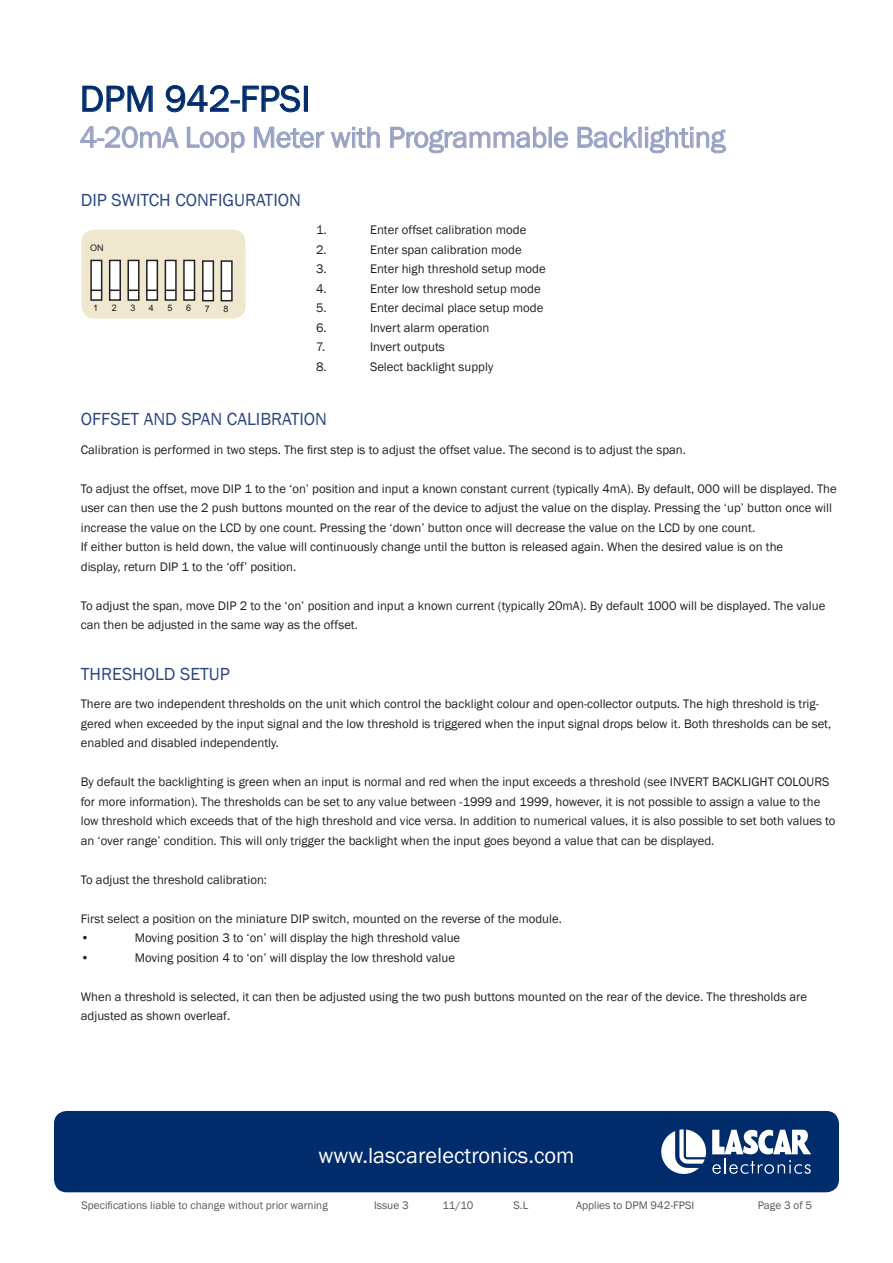
<style>
.page{position:relative;width:893px;height:1263px;background:#fff}
.page>*{position:absolute;margin:0;border:0;box-sizing:border-box;transform-origin:0 0}
.t1{font:37.5px "Franklin Gothic";color:#002c6b}
.t2{font:30px "Franklin Gothic";letter-spacing:-.015em;color:#9aa2c4}
.t3{font:22.5px "Franklin Gothic";color:#fff}
.t4{font:18px "Franklin Gothic";color:#2c477f}
.t5{font:12.75px/19.5px "Franklin Gothic";color:#231f20}
.t6{font:11.25px "Franklin Gothic";color:#57585a}
.t7{font:9px "Arial";color:#231f20}
</style>
<div class="page">
<svg style="left:82px;top:86px;width:71px;height:26px"></svg>
<svg style="left:165px;top:85px;width:135px;height:28px"></svg>
<div style="left:304px;top:86px;width:3px;height:25px;border:1px solid #002c6b"></div>
<svg style="left:80px;top:126px;width:99px;height:22px"></svg>
<svg style="left:187px;top:127px;width:58px;height:26px"></svg>
<svg style="left:254px;top:127px;width:71px;height:21px"></svg>
<svg style="left:331px;top:127px;width:49px;height:21px"></svg>
<svg style="left:390px;top:127px;width:157px;height:27px"></svg>
<div style="left:549px;top:127px;width:2px;height:20px;border:1px solid #9aa2c4"></div>
<svg style="left:554px;top:131px;width:14px;height:17px"></svg>
<svg style="left:577px;top:127px;width:60px;height:21px"></svg>
<div style="left:639px;top:127px;width:2px;height:20px;border:1px solid #9aa2c4"></div>
<svg style="left:645px;top:127px;width:81px;height:27px"></svg>
<div style="left:54px;top:1111px;width:785px;height:81px;background:#002c6b;border-radius:13px"></div>
<svg style="left:712px;top:1130px;width:99px;height:44px"></svg>
<svg style="left:661px;top:1129px;width:45px;height:45px"></svg>
<div style="left:81px;top:230px;width:165px;height:88px;background:#efe8cf;border-radius:13px"></div>
<div style="left:91px;top:260px;width:11px;height:40px;background:#fff"></div>
<div style="left:90px;top:260px;width:12px;height:41px;border:2px solid #231f20"></div>
<div style="left:110px;top:260px;width:10px;height:40px;background:#fff"></div>
<div style="left:109px;top:260px;width:12px;height:41px;border:2px solid #231f20"></div>
<div style="left:128px;top:260px;width:11px;height:40px;background:#fff"></div>
<div style="left:127px;top:260px;width:13px;height:41px;border:2px solid #231f20"></div>
<div style="left:147px;top:260px;width:10px;height:40px;background:#fff"></div>
<div style="left:146px;top:260px;width:12px;height:41px;border:2px solid #231f20"></div>
<div style="left:165px;top:260px;width:11px;height:40px;background:#fff"></div>
<div style="left:165px;top:260px;width:12px;height:41px;border:2px solid #231f20"></div>
<div style="left:184px;top:260px;width:10px;height:40px;background:#fff"></div>
<div style="left:183px;top:260px;width:12px;height:41px;border:2px solid #231f20"></div>
<div style="left:203px;top:261px;width:10px;height:40px;background:#fff"></div>
<div style="left:202px;top:260px;width:12px;height:41px;border:2px solid #231f20"></div>
<svg style="left:202px;top:290px;width:11px;height:2px"></svg>
<div style="left:221px;top:261px;width:11px;height:40px;background:#fff"></div>
<div style="left:221px;top:260px;width:12px;height:41px;border:2px solid #231f20"></div>
<svg style="left:221px;top:290px;width:10px;height:2px"></svg>
<p class="t1" style="left:80px;top:76px;width:232px">DPM 942-FPSI</p>
<p class="t2" style="left:80px;top:119px;width:647px">4-20mA Loop Meter with Programmable Backlighting</p>
<p class="t4" style="left:81px;top:189px;width:222px">DIP SWITCH CONFIGURATION</p>
<p class="t7" style="left:90px;top:242px;width:15px">ON</p>
<p class="t7" style="left:93px;top:302px;width:7px">1</p>
<p class="t7" style="left:112px;top:302px;width:7px">2</p>
<p class="t7" style="left:130px;top:302px;width:7px">3</p>
<p class="t7" style="left:149px;top:302px;width:7px">4</p>
<p class="t7" style="left:167px;top:302px;width:7px">5</p>
<p class="t7" style="left:186px;top:302px;width:7px">6</p>
<p class="t7" style="left:205px;top:302px;width:7px">7</p>
<p class="t7" style="left:223px;top:302px;width:7px">8</p>
<p class="t5" style="left:316px;top:221px;width:12px">1.</p>
<p class="t5" style="left:370px;top:221px;width:158px">Enter offset calibration mode</p>
<p class="t5" style="left:316px;top:240px;width:12px">2.</p>
<p class="t5" style="left:370px;top:240px;width:153px">Enter span calibration mode</p>
<p class="t5" style="left:316px;top:260px;width:12px">3.</p>
<p class="t5" style="left:370px;top:260px;width:177px">Enter high threshold setup mode</p>
<p class="t5" style="left:316px;top:279px;width:12px">4.</p>
<p class="t5" style="left:370px;top:279px;width:172px">Enter low threshold setup mode</p>
<p class="t5" style="left:316px;top:299px;width:12px">5.</p>
<p class="t5" style="left:370px;top:299px;width:175px">Enter decimal place setup mode</p>
<p class="t5" style="left:316px;top:318px;width:12px">6.</p>
<p class="t5" style="left:370px;top:318px;width:121px">Invert alarm operation</p>
<p class="t5" style="left:316px;top:338px;width:11px">7.</p>
<p class="t5" style="left:370px;top:338px;width:76px">Invert outputs</p>
<p class="t5" style="left:316px;top:357px;width:12px">8.</p>
<p class="t5" style="left:370px;top:357px;width:125px">Select backlight supply</p>
<p class="t4" style="left:81px;top:408px;width:248px">OFFSET AND SPAN CALIBRATION</p>
<p class="t5" style="left:81px;top:440px;width:607px">Calibration is performed in two steps. The first step is to adjust the offset value. The second is to adjust the span.</p>
<p class="t5" style="left:81px;top:479px;width:757px">To adjust the offset, move DIP 1 to the ‘on’ position and input a known constant current (typically 4mA). By default, 000 will be displayed. The user can then use the 2 push buttons mounted on the rear of the device to adjust the value on the display. Pressing the ‘up’ button once will increase the value on the LCD by one count. Pressing the ‘down’ button once will decrease the value on the LCD by one count.</p>
<p class="t5" style="left:81px;top:537px;width:704px">If either button is held down, the value will continuously change until the button is released again. When the desired value is on the</p>
<p class="t5" style="left:81px;top:557px;width:217px">display, return DIP 1 to the ‘off’ position.</p>
<p class="t5" style="left:81px;top:596px;width:746px">To adjust the span, move DIP 2 to the ‘on’ position and input a known current (typically 20mA). By default 1000 will be displayed. The value can then be adjusted in the same way as the offset.</p>
<p class="t4" style="left:81px;top:663px;width:151px">THRESHOLD SETUP</p>
<p class="t5" style="left:81px;top:695px;width:752px">There are two independent thresholds on the unit which control the backlight colour and open-collector outputs. The high threshold is trig&shy;gered when exceeded by the input signal and the low threshold is triggered when the input signal drops below it. Both thresholds can be set, enabled and disabled independently.</p>
<p class="t5" style="left:81px;top:773px;width:756px">By default the backlighting is green when an input is normal and red when the input exceeds a threshold (see INVERT BACKLIGHT COLOURS for more information). The thresholds can be set to any value between -1999 and 1999, however, it is not possible to assign a value to the low threshold which exceeds that of the high threshold and vice versa. In addition to numerical values, it is also possible to set both values to an ‘over range’ condition. This will only trigger the backlight when the input goes beyond a value that can be displayed.</p>
<p class="t5" style="left:81px;top:870px;width:188px">To adjust the threshold calibration:</p>
<p class="t5" style="left:81px;top:909px;width:483px">First select a position on the miniature DIP switch, mounted on the reverse of the module.</p>
<p class="t5" style="left:81px;top:929px;width:10px">•</p>
<p class="t5" style="left:135px;top:929px;width:327px">Moving position 3 to ‘on’ will display the high threshold value</p>
<p class="t5" style="left:81px;top:948px;width:10px">•</p>
<p class="t5" style="left:135px;top:948px;width:322px">Moving position 4 to ‘on’ will display the low threshold value</p>
<p class="t5" style="left:81px;top:987px;width:728px">When a threshold is selected, it can then be adjusted using the two push buttons mounted on the rear of the device. The thresholds are adjusted as shown overleaf.</p>
<p class="t3" style="left:318px;top:1142px;width:258px">www.lascarelectronics.com</p>
<p class="t6" style="left:81px;top:1198px;width:248px">Specifications liable to change without prior warning</p>
<p class="t6" style="left:374px;top:1198px;width:36px">Issue 3</p>
<p class="t6" style="left:442px;top:1198px;width:32px">11/10</p>
<p class="t6" style="left:513px;top:1198px;width:16px">S.L</p>
<p class="t6" style="left:576px;top:1198px;width:120px">Applies to DPM 942-FPSI</p>
<p class="t6" style="left:758px;top:1198px;width:56px">Page 3 of 5</p>
</div>
